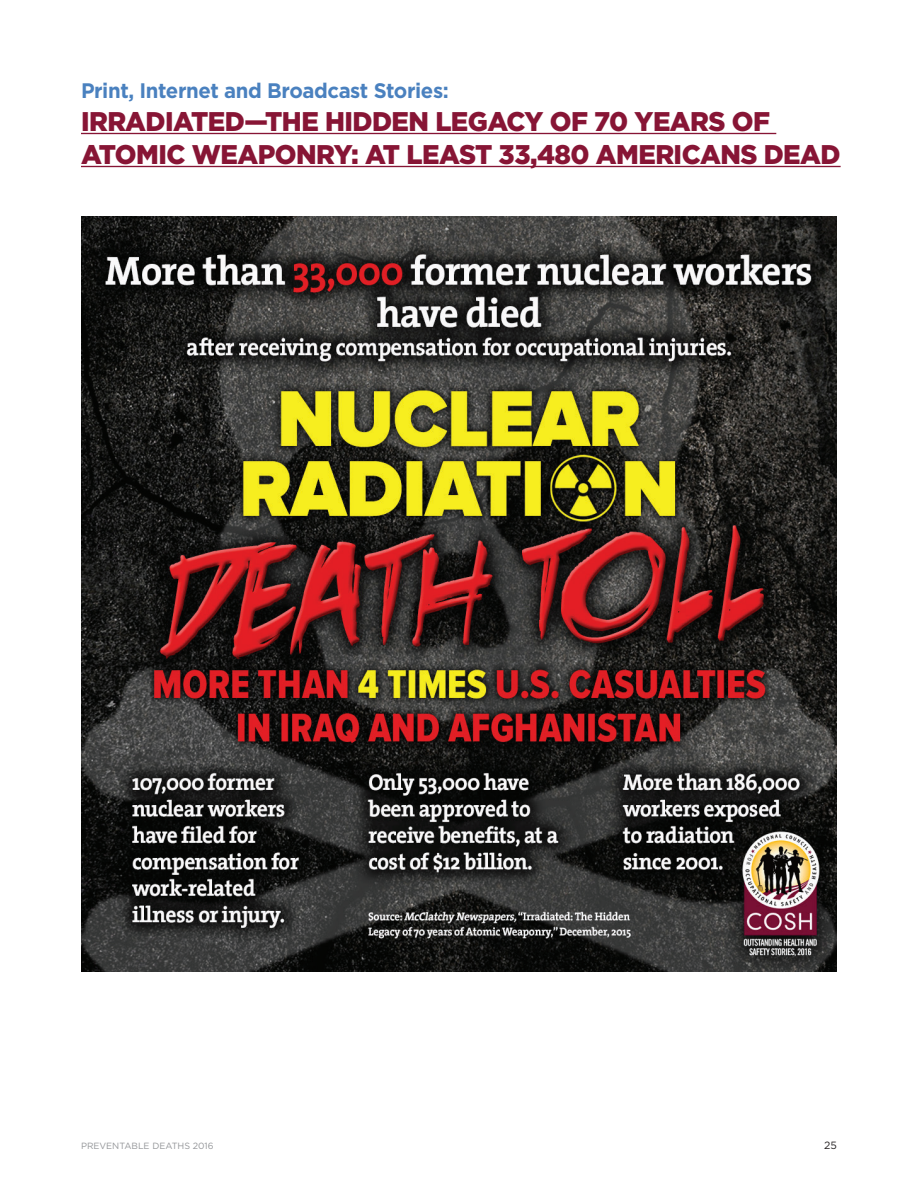
<style>
.page{position:relative;width:918px;height:1188px;background:#fff}
.page>*{position:absolute;margin:0;border:0;box-sizing:border-box;transform-origin:0 0}
.t1{font:900 27px/33px "Gotham";letter-spacing:-.02em;color:#871535}
.t2{font:700 21px "Gotham";letter-spacing:-.02em;color:#4a81bf}
.t3{font:10.5px "Gotham";color:#231f20}
.t4{font:9px "Gotham";color:#939598}
</style>
<div class="page">
<hr style="left:81px;top:133px;width:695px;height:1px;background:#871535">
<hr style="left:81px;top:166px;width:760px;height:1px;background:#871535">
<img style="left:81px;top:216px;width:756px;height:756px">
<p class="t2" style="left:81px;top:76px;width:369px">Print, Internet and Broadcast Stories:</p>
<p class="t1" style="left:81px;top:104px;width:761px">IRRADIATED—THE HIDDEN LEGACY OF 70 YEARS OF<br>ATOMIC WEAPONRY: AT LEAST 33,480 AMERICANS DEAD</p>
<p class="t4" style="left:81px;top:1140px;width:134px">PREVENTABLE DEATHS 2016</p>
<p class="t3" style="left:824px;top:1139px;width:14px">25</p>
</div>
